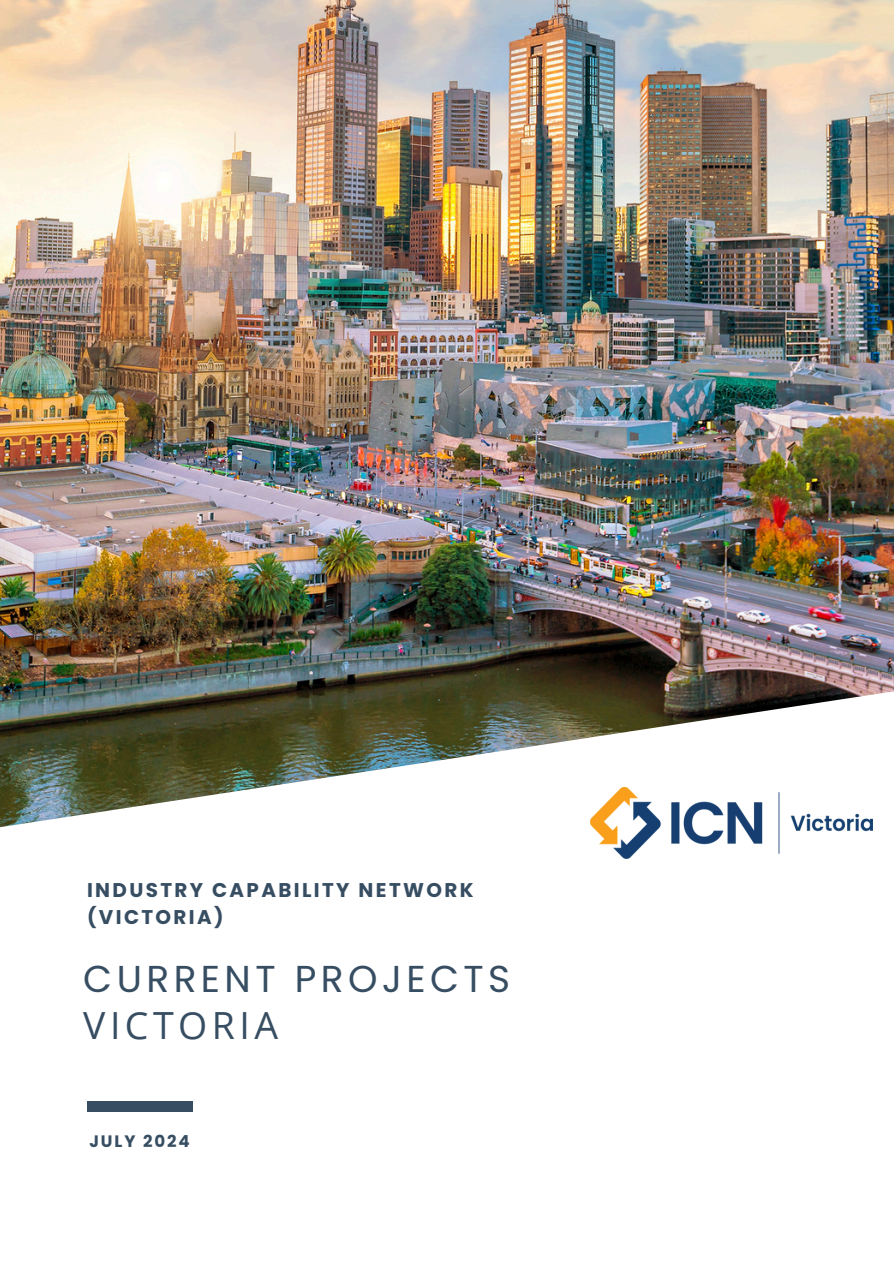
<style>
.page{position:relative;width:894px;height:1264px;background:#fff}
.page>*{position:absolute;margin:0;border:0;box-sizing:border-box;transform-origin:0 0}
.t1{font:37.35px "Poppins";letter-spacing:.12em;color:#364d62}
.t2{font:37.35px "Open Sans";letter-spacing:.12em;color:#364d62}
.t3{font:700 19.8px/27px "Poppins";letter-spacing:.12em;color:#364d62}
.t4{font:700 16.5px "Poppins";letter-spacing:.12em;color:#364d62}
</style>
<div class="page">
<img style="left:0;top:0;width:893px;height:831px">
<div style="left:87px;top:1100px;width:106px;height:11px;background:#364d62"></div>
<img style="left:590px;top:787px;width:282px;height:71px">
<h2 class="t3" style="left:87px;top:876px;width:388px">INDUSTRY CAPABILITY NETWORK (VICTORIA)</h2>
<h1 class="t1" style="left:83px;top:952px;width:428px">CURRENT PROJECTS</h1>
<h1 class="t2" style="left:83px;top:999px;width:196px">VICTORIA</h1>
<p class="t4" style="left:89px;top:1129px;width:102px">JULY 2024</p>
</div>
